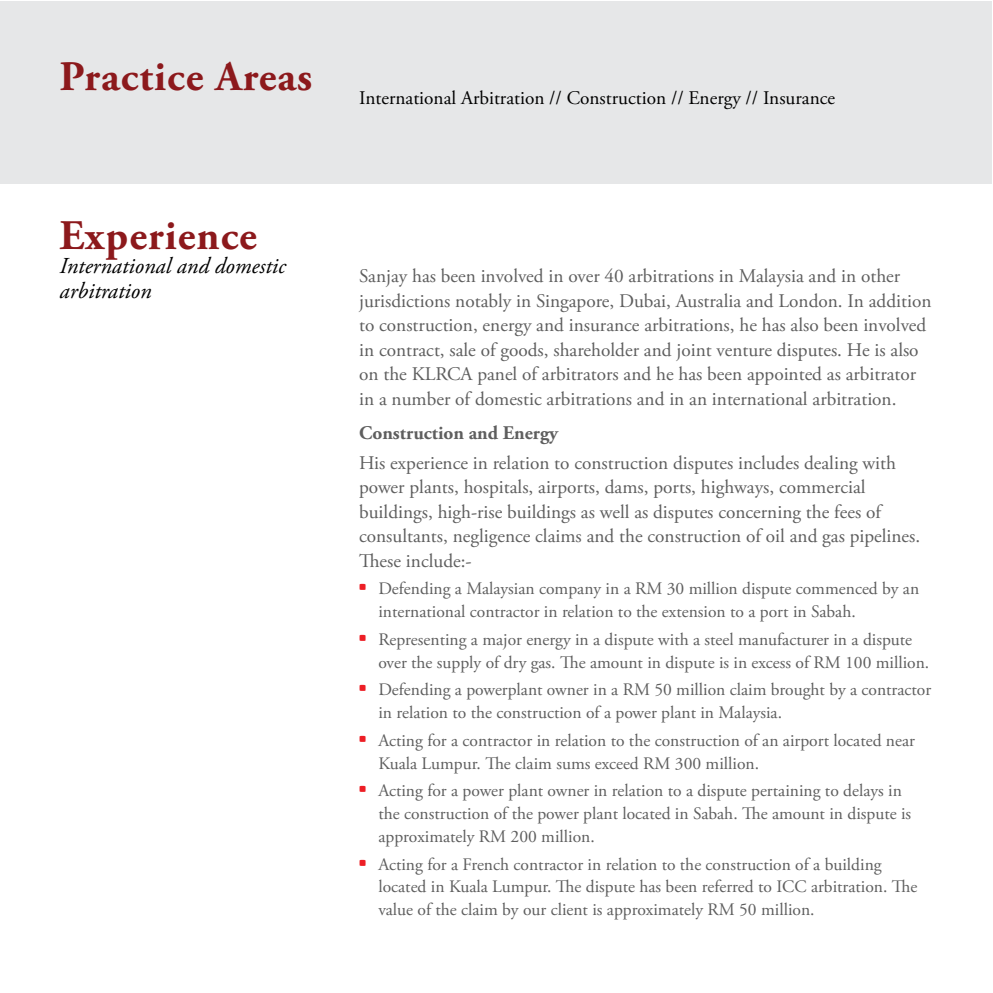
<style>
.page{position:relative;width:993px;height:993px;background:#fff}
.page>*{position:absolute;margin:0;border:0;box-sizing:border-box;transform-origin:0 0}
.t1{font:700 42px "Adobe Garamond Pro";letter-spacing:.025em;color:#8c191c}
.t2{font:italic 22.75px/24.5px "Adobe Garamond Pro";color:#000}
.t3{font:19.25px/24.5px "Adobe Garamond Pro";color:#5e5e5e}
.t4{font:19.25px "Adobe Garamond Pro";color:#000}
.t5{font:700 19.25px "Adobe Garamond Pro";color:#5e5e5e}
.t6{font:17.5px/22.8px "Adobe Garamond Pro";color:#5e5e5e}
.s1{font-family:"Digital Machine";color:#ed1e25}
</style>
<div class="page">
<div style="left:1px;top:2px;width:989px;height:182px;background:#e6e7e8"></div>
<p class="t4" style="left:60px;top:86px;width:776px"><sup>Practice</sup> <sup>Areas</sup> International Arbitration // Construction // Energy // Insurance</p>
<h1 class="t1" style="left:60px;top:211px;width:199px">Experience</h1>
<h2 class="t2" style="left:60px;top:254px;width:228px">International and domestic arbitration</h2>
<p class="t3" style="left:359px;top:264px;width:573px">Sanjay has been involved in over 40 arbitrations in Malaysia and in other jurisdictions notably in Singapore, Dubai, Australia and London. In addition to construction, energy and insurance arbitrations, he has also been involved in contract, sale of goods, shareholder and joint venture disputes. He is also on the KLRCA panel of arbitrators and he has been appointed as arbitrator in a number of domestic arbitrations and in an international arbitration.</p>
<p class="t5" style="left:359px;top:421px;width:200px">Construction and Energy</p>
<p class="t3" style="left:359px;top:451px;width:562px">His experience in relation to construction disputes includes dealing with power plants, hospitals, airports, dams, ports, highways, commercial buildings, high-rise buildings as well as disputes concerning the fees of consultants, negligence claims and the construction of oil and gas pipelines.<br>These include:-</p>
<p class="t6" style="left:378px;top:578px;width:542px;text-indent:-19px"><span class="s1">•</span> Defending a Malaysian company in a RM 30 million dispute commenced by an international contractor in relation to the extension to a port in Sabah.</p>
<p class="t6" style="left:378px;top:628px;width:552px;text-indent:-19px"><span class="s1">•</span> Representing a major energy in a dispute with a steel manufacturer in a dispute over the supply of dry gas. The amount in dispute is in excess of RM 100 million.</p>
<p class="t6" style="left:378px;top:679px;width:554px;text-indent:-19px"><span class="s1">•</span> Defending a powerplant owner in a RM 50 million claim brought by a contractor in relation to the construction of a power plant in Malaysia.</p>
<p class="t6" style="left:378px;top:729px;width:538px;text-indent:-19px"><span class="s1">•</span> Acting for a contractor in relation to the construction of an airport located near<br>Kuala Lumpur. The claim sums exceed RM 300 million.</p>
<p class="t6" style="left:378px;top:779px;width:534px;text-indent:-19px"><span class="s1">•</span> Acting for a power plant owner in relation to a dispute pertaining to delays in the construction of the power plant located in Sabah. The amount in dispute is approximately RM 200 million.</p>
<p class="t6" style="left:378px;top:853px;width:540px;text-indent:-19px"><span class="s1">•</span> Acting for a French contractor in relation to the construction of a building located in Kuala Lumpur. The dispute has been referred to ICC arbitration. The value of the claim by our client is approximately RM 50 million.</p>
</div>
